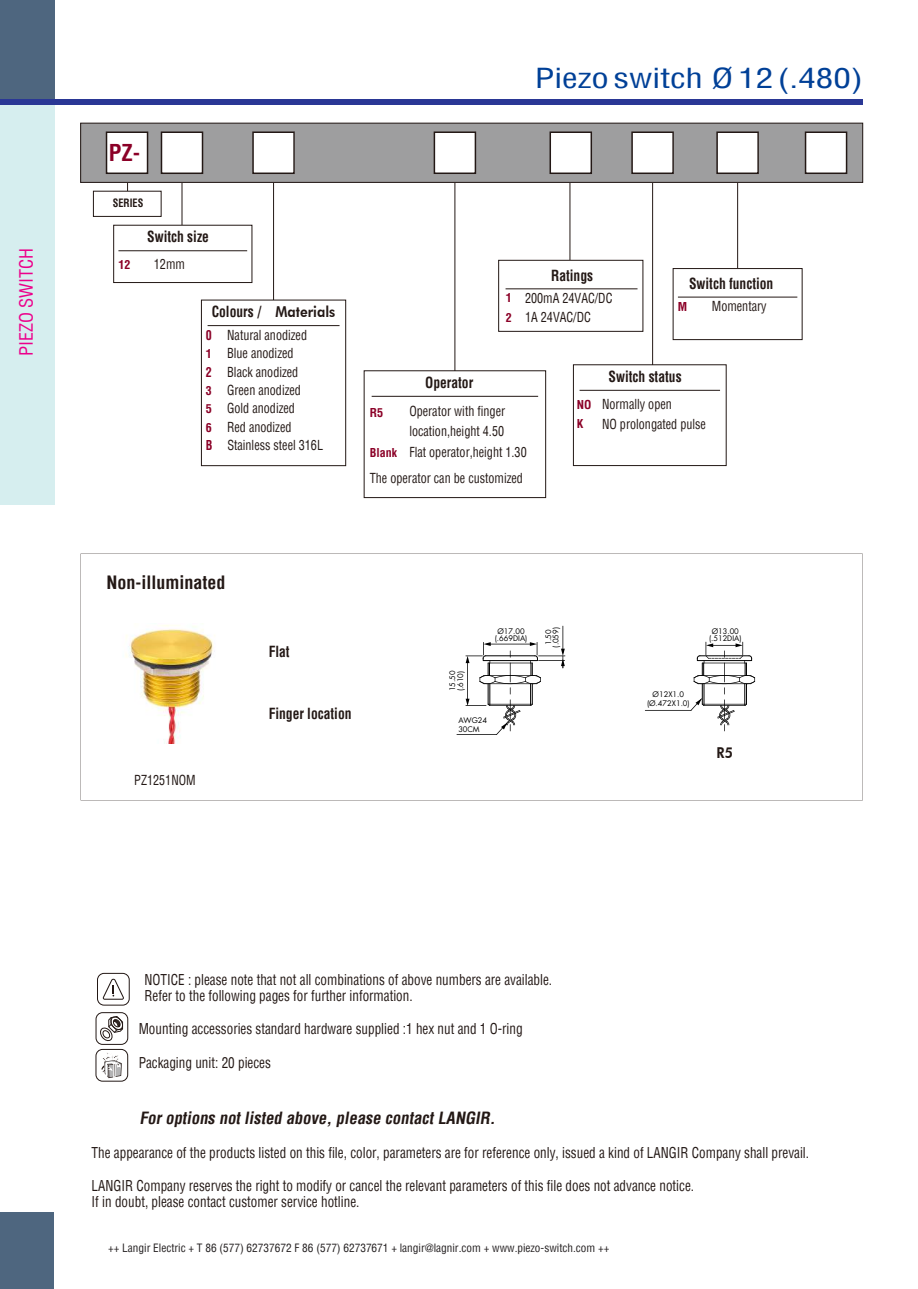
<style>
.page{position:relative;width:918px;height:1289px;background:#fff}
.page>*{position:absolute;margin:0;border:0;box-sizing:border-box;transform-origin:0 0}
.t1{font:condensed 27px "Helvetica";color:#004097;scale:1.3 1}
.t2{font:700 condensed 22.8px "Helvetica";color:#8b0027}
.t3{font:700 condensed 18px "Helvetica";color:#231815}
.t4{font:condensed 18px "Helvetica";color:#ec008b}
.t5{font:italic 700 condensed 16.5px "Helvetica";color:#231815}
.t6{font:700 condensed 15px "Helvetica";color:#231815;scale:.9 1}
.t7{font:800 15px "Futura BT";color:#231815;scale:.9 1}
.t8{font:condensed 14.55px/15.8px "Helvetica";color:#231815;scale:.9 1}
.t9{font:condensed 13.5px/18.5px "Helvetica";color:#231815;scale:.9 1}
.t10{font:700 condensed 13.35px "Helvetica";color:#8b0027;scale:.9 1}
.t11{font:700 condensed 12px "Helvetica";color:#8b0027}
.t12{font:condensed 11.25px "Helvetica";color:#231f20}
.t13{font:700 condensed 11.25px "Helvetica";color:#231815;scale:.9 1}
.t14{font:7.5px/9px "Futura LT";color:#000}
.s1{font-weight:700;font-size:12px;color:#8b0027}
.s2{font-family:"Helvetica";font-weight:700;font-stretch:condensed}
.s3{font-weight:700;font-size:13.35px;color:#8b0027}
</style>
<div class="page">
<hr style="left:127px;top:156px;width:1px;height:51px;background:#231815">
<hr style="left:182px;top:154px;width:1px;height:98px;background:#231815">
<hr style="left:273px;top:171px;width:1px;height:267px;background:#231815">
<hr style="left:455px;top:154px;width:1px;height:272px;background:#231815">
<hr style="left:570px;top:149px;width:1px;height:111px;background:#231815">
<hr style="left:652px;top:166px;width:1px;height:240px;background:#231815">
<hr style="left:737px;top:148px;width:1px;height:120px;background:#231815">
<div style="left:0;top:100px;width:54px;height:404px;background:#d6eeef"></div>
<div style="left:0;top:0;width:54px;height:101px;background:#4e667f"></div>
<div style="left:1px;top:1212px;width:53px;height:76px;background:#4e667f"></div>
<div style="left:81px;top:123px;width:782px;height:59px;background:#9e9e9f"></div>
<div style="left:81px;top:123px;width:782px;height:59px;border:1px solid #231815"></div>
<div style="left:107px;top:132px;width:41px;height:41px;background:#fff"></div>
<div style="left:161px;top:132px;width:42px;height:41px;background:#fff"></div>
<div style="left:161px;top:131px;width:42px;height:43px;border:2px solid #231815"></div>
<div style="left:253px;top:132px;width:41px;height:41px;background:#fff"></div>
<div style="left:252px;top:131px;width:43px;height:43px;border:2px solid #231815"></div>
<div style="left:106px;top:131px;width:42px;height:43px;border:2px solid #231815"></div>
<div style="left:717px;top:132px;width:41px;height:41px;background:#fff"></div>
<div style="left:716px;top:131px;width:43px;height:43px;border:2px solid #231815"></div>
<div style="left:806px;top:132px;width:41px;height:41px;background:#fff"></div>
<div style="left:364px;top:370px;width:182px;height:128px;border:1px solid #231815"></div>
<div style="left:805px;top:131px;width:42px;height:43px;border:2px solid #231815"></div>
<svg style="left:103px;top:978px;width:21px;height:21px"></svg>
<div style="left:97px;top:973px;width:32px;height:32px;border:1px solid #231815;border-radius:7px"></div>
<div style="left:96px;top:1012px;width:32px;height:32px;border:1px solid #231815;border-radius:7px"></div>
<div style="left:96px;top:1049px;width:32px;height:32px;border:1px solid #231815;border-radius:7px"></div>
<svg style="left:81px;top:553px;width:782px;height:247px"></svg>
<div style="left:434px;top:132px;width:41px;height:41px;background:#fff"></div>
<div style="left:550px;top:132px;width:41px;height:41px;background:#fff"></div>
<div style="left:632px;top:132px;width:41px;height:41px;background:#fff"></div>
<div style="left:434px;top:131px;width:42px;height:43px;border:2px solid #231815"></div>
<div style="left:550px;top:131px;width:42px;height:43px;border:2px solid #231815"></div>
<div style="left:631px;top:131px;width:43px;height:43px;border:2px solid #231815"></div>
<div style="left:93px;top:191px;width:68px;height:25px;background:#fff"></div>
<div style="left:114px;top:225px;width:138px;height:57px;background:#fff"></div>
<div style="left:114px;top:225px;width:138px;height:58px;border:1px solid #231815"></div>
<div style="left:673px;top:268px;width:129px;height:72px;border:1px solid #231815"></div>
<div style="left:201px;top:300px;width:145px;height:165px;background:#fff"></div>
<div style="left:201px;top:300px;width:145px;height:166px;border:1px solid #231815"></div>
<div style="left:499px;top:260px;width:144px;height:71px;border:1px solid #231815"></div>
<div style="left:573px;top:365px;width:153px;height:100px;background:#fff"></div>
<div style="left:573px;top:364px;width:153px;height:102px;border:1px solid #231815"></div>
<img style="left:112px;top:624px;width:120px;height:120px">
<div style="left:0;top:99px;width:863px;height:5px;background:#2a3795"></div>
<hr style="left:118px;top:250px;width:129px;height:1px;background:#231815">
<hr style="left:506px;top:288px;width:132px;height:1px;background:#231815">
<hr style="left:678px;top:297px;width:119px;height:1px;background:#231815">
<hr style="left:208px;top:325px;width:132px;height:1px;background:#231815">
<hr style="left:580px;top:390px;width:140px;height:1px;background:#231815">
<hr style="left:372px;top:396px;width:166px;height:1px;background:#231815">
<hr style="left:457px;top:734px;width:40px;height:1px;background:#000">
<svg style="left:101px;top:1053px;width:21px;height:25px"></svg>
<svg style="left:100px;top:1016px;width:23px;height:25px"></svg>
<svg style="left:466px;top:626px;width:99px;height:109px"></svg>
<svg style="left:691px;top:642px;width:64px;height:89px"></svg>
<hr style="left:645px;top:710px;width:46px;height:1px;background:#000">
<p class="t4" style="left:15px;top:356px;width:110px;rotate:-90deg">PIEZO SWITCH</p>
<h2 class="t2" style="left:109px;top:138px;width:33px">PZ-</h2>
<p class="t13" style="left:113px;top:196px;width:35px">SERIES</p>
<p class="t6" style="left:147px;top:227px;width:70px">Switch size</p>
<h1 class="t1" style="left:535px;top:61px;width:254px">Piezo switch Ø 12 (.480)</h1>
<p class="t11" style="left:118px;top:257px;width:13px">12</p>
<p class="t9" style="left:154px;top:255px;width:36px">12mm</p>
<p class="t6" style="left:551px;top:265px;width:48px">Ratings</p>
<p class="t6" style="left:689px;top:273px;width:95px">Switch function</p>
<p class="t9" style="left:506px;top:289px;width:120px"><span class="s1">1</span> 200mA 24VAC/DC<br><span class="s1">2</span> 1A 24VAC/DC</p>
<p class="t7" style="left:212px;top:302px;width:139px"><span class="s2">Colours /</span> Materials</p>
<p class="t11" style="left:678px;top:299px;width:11px">M</p>
<p class="t9" style="left:712px;top:297px;width:62px">Momentary</p>
<p class="t9" style="left:227px;top:325px;width:90px">Natural anodized</p>
<p class="t9" style="left:227px;top:344px;width:75px">Blue anodized</p>
<p class="t9" style="left:206px;top:362px;width:104px"><span class="s3">2</span> Black anodized</p>
<p class="t10" style="left:206px;top:326px;width:8px">0</p>
<p class="t11" style="left:206px;top:346px;width:7px">1</p>
<p class="t6" style="left:425px;top:372px;width:55px">Operator</p>
<p class="t6" style="left:609px;top:366px;width:83px">Switch status</p>
<p class="t9" style="left:206px;top:381px;width:107px"><span class="s1">3</span> Green anodized<br><span class="s1">5</span> Gold anodized</p>
<p class="t9" style="left:577px;top:395px;width:107px"><span class="s1">NO</span> Normally open</p>
<p class="t11" style="left:370px;top:404px;width:15px">R5</p>
<p class="t9" style="left:409px;top:401px;width:108px;line-height:19.5px">Operator with finger location,height 4.50</p>
<p class="t9" style="left:370px;top:439px;width:176px;line-height:25.7px"><span class="s1">Blank</span> Flat operator,height 1.30<br>The operator can be customized</p>
<p class="t9" style="left:206px;top:417px;width:97px"><span class="s1">6</span> Red anodized</p>
<p class="t11" style="left:577px;top:415px;width:8px">K</p>
<p class="t9" style="left:602px;top:414px;width:117px">NO prolongated pulse</p>
<p class="t9" style="left:206px;top:436px;width:132px"><span class="s3">B</span> Stainless steel 316L</p>
<p class="t3" style="left:106px;top:570px;width:121px">Non-illuminated</p>
<p class="t9" style="left:134px;top:770px;width:70px">PZ1251NOM</p>
<p class="t6" style="left:269px;top:641px;width:25px">Flat</p>
<p class="t6" style="left:269px;top:704px;width:94px">Finger location</p>
<p class="t14" style="left:545px;top:647px;width:22px;line-height:7.2px;rotate:-90deg">1.50 (.059)</p>
<p class="t14" style="left:497px;top:626px;width:29px">Ø17.00</p>
<p class="t14" style="left:712px;top:626px;width:29px">Ø13.00</p>
<p class="t14" style="left:495px;top:633px;width:34px">(.669DIA)</p>
<p class="t14" style="left:709px;top:633px;width:34px">(.512DIA)</p>
<p class="t14" style="left:448px;top:691px;width:22px;line-height:8.1px;rotate:-90deg">15.50 (.610)</p>
<p class="t14" style="left:458px;top:716px;width:30px">AWG24<br>30CM</p>
<p class="t14" style="left:647px;top:690px;width:44px;text-align:center">Ø12X1.0 (Ø.472X1.0)</p>
<p class="t7" style="left:717px;top:743px;width:20px">R5</p>
<p class="t8" style="left:145px;top:972px;width:455px">NOTICE : please note that not all combinations of above numbers are available.<br>Refer to the following pages for further information.</p>
<p class="t8" style="left:139px;top:1020px;width:428px">Mounting accessories standard hardware supplied :1 hex nut and 1 O-ring</p>
<p class="t8" style="left:139px;top:1055px;width:148px">Packaging unit: 20 pieces</p>
<p class="t5" style="left:139px;top:1106px;width:361px">Foroptions notlisted above,please contactLANGIR.</p>
<p class="t8" style="left:92px;top:1145px;width:799px">The appearance of the products listed on this file, color, parameters are for reference only, issued a kind of LANGIR Company shall prevail.</p>
<p class="t8" style="left:92px;top:1177px;width:671px;line-height:16.2px">LANGIR Company reserves the right to modify or cancel the relevant parameters of this file does not advance notice.<br>If in doubt, please contact customer service hotline.</p>
<p class="t12" style="left:108px;top:1240px;width:503px">++ Langir Electric + T 86 (577) 62737672 F 86 (577) 62737671 + langir@lagnir.com + www.piezo-switch.com ++</p>
</div>
